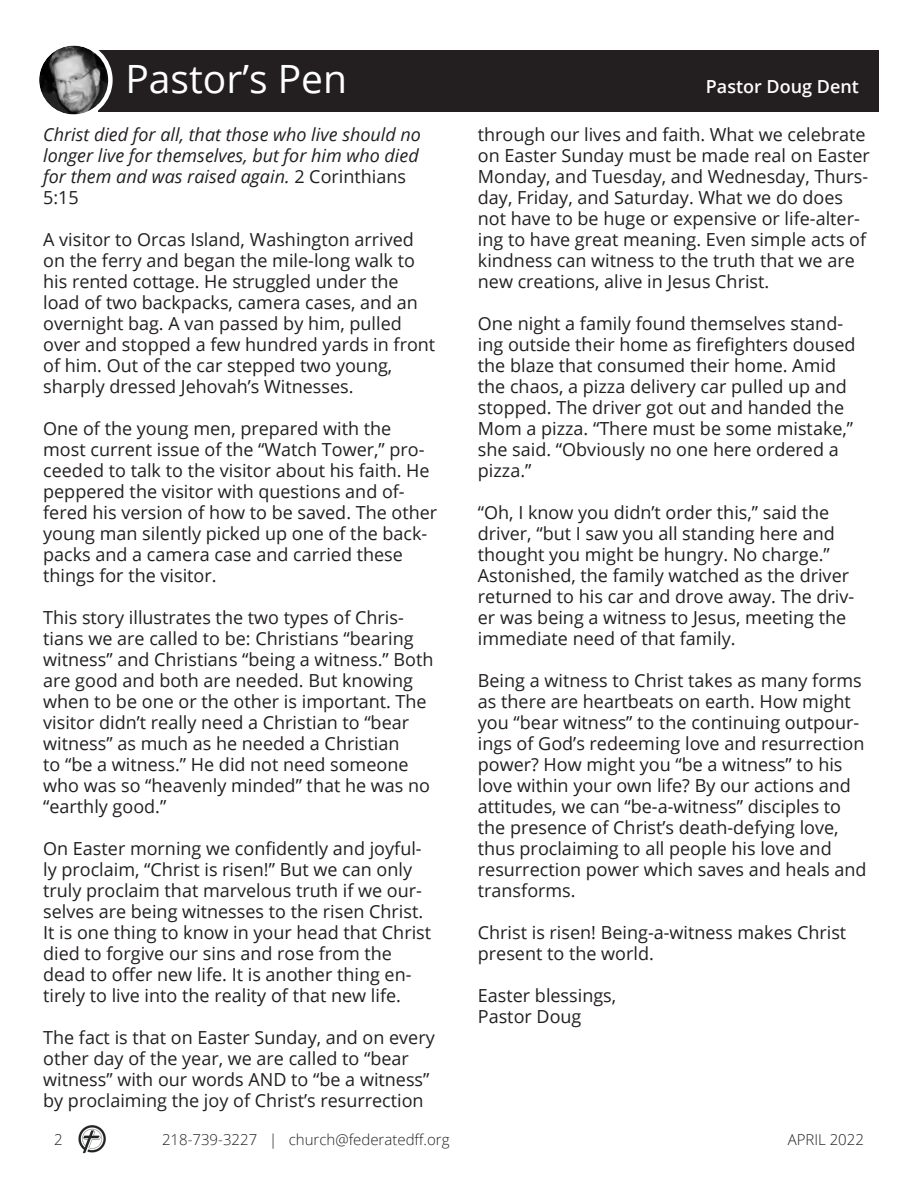
<style>
.page{position:relative;width:918px;height:1188px;background:#fff}
.page>*{position:absolute;margin:0;border:0;box-sizing:border-box;transform-origin:0 0}
.t1{font:39px "Open Sans";color:#fff}
.t2{font:18px/21px "Open Sans";color:#231f20}
.t3{font:italic 18px/21px "Open Sans";color:#231f20}
.t4{font:600 18px "Open Sans";color:#fff}
.t5{font:300 15px "Open Sans";color:#231f20}
.s1{font-style:normal}
</style>
<div class="page">
<img style="left:78px;top:1126px;width:28px;height:28px">
<div style="left:98px;top:50px;width:781px;height:62px;background:#231f20"></div>
<img style="left:39px;top:46px;width:69px;height:69px;border-radius:34px">
<div style="left:35px;top:41px;width:78px;height:78px;border:4px solid #fff;border-radius:50%"></div>
<p class="t1" style="left:125px;top:53px;width:223px">Pastor’s Pen</p>
<p class="t3" style="left:43px;top:124px;width:379px">Christ died for all, that those who live should no longer live for themselves, but for him who died for them and was raised again. <span class="s1">2 Corinthians 5:15</span></p>
<p class="t2" style="left:43px;top:229px;width:394px">A visitor to Orcas Island, Washington arrived on the ferry and began the mile-long walk to his rented cottage. He struggled under the load of two backpacks, camera cases, and an overnight bag. A van passed by him, pulled over and stopped a few hundred yards in front of him. Out of the car stepped two young, sharply dressed Jehovah’s Witnesses.</p>
<p class="t2" style="left:43px;top:418px;width:396px">One of the young men, prepared with the most current issue of the “Watch Tower,” pro&shy;ceeded to talk to the visitor about his faith. He peppered the visitor with questions and of&shy;fered his version of how to be saved. The other young man silently picked up one of the back&shy;packs and a camera case and carried these things for the visitor.</p>
<p class="t2" style="left:43px;top:607px;width:392px">This story illustrates the two types of Chris&shy;tians we are called to be: Christians “bearing witness” and Christians “being a witness.” Both are good and both are needed. But knowing when to be one or the other is important. The visitor didn’t really need a Christian to “bear witness” as much as he needed a Christian<br>to “be a witness.” He did not need someone who was so “heavenly minded” that he was no “earthly good.”</p>
<p class="t2" style="left:43px;top:838px;width:389px">On Easter morning we confidently and joyful&shy;ly proclaim, “Christ is risen!” But we can only truly proclaim that marvelous truth if we our&shy;selves are being witnesses to the risen Christ.<br>It is one thing to know in your head that Christ died to forgive our sins and rose from the dead to offer new life. It is another thing en&shy;tirely to live into the reality of that new life.</p>
<p class="t2" style="left:43px;top:1027px;width:393px">The fact is that on Easter Sunday, and on every other day of the year, we are called to “bear witness” with our words AND to “be a witness” by proclaiming the joy of Christ’s resurrection</p>
<p class="t4" style="left:706px;top:75px;width:155px">Pastor Doug Dent</p>
<p class="t2" style="left:478px;top:124px;width:393px">through our lives and faith. What we celebrate on Easter Sunday must be made real on Easter Monday, and Tuesday, and Wednesday, Thurs&shy;day, Friday, and Saturday. What we do does not have to be huge or expensive or life-alter&shy;ing to have great meaning. Even simple acts of kindness can witness to the truth that we are new creations, alive in Jesus Christ.</p>
<p class="t2" style="left:478px;top:313px;width:379px">One night a family found themselves stand&shy;ing outside their home as firefighters doused the blaze that consumed their home. Amid the chaos, a pizza delivery car pulled up and stopped. The driver got out and handed the Mom a pizza. “There must be some mistake,” she said. “Obviously no one here ordered a pizza.”</p>
<p class="t2" style="left:478px;top:502px;width:378px">“Oh, I know you didn’t order this,” said the driver, “but I saw you all standing here and thought you might be hungry. No charge.” Astonished, the family watched as the driver returned to his car and drove away. The driv&shy;er was being a witness to Jesus, meeting the immediate need of that family.</p>
<p class="t2" style="left:478px;top:670px;width:390px">Being a witness to Christ takes as many forms as there are heartbeats on earth. How might you “bear witness” to the continuing outpour&shy;ings of God’s redeeming love and resurrection power? How might you “be a witness” to his love within your own life? By our actions and attitudes, we can “be-a-witness” disciples to the presence of Christ’s death-defying love, thus proclaiming to all people his love and resurrection power which saves and heals and transforms.</p>
<p class="t2" style="left:478px;top:922px;width:370px">Christ is risen! Being-a-witness makes Christ present to the world.</p>
<p class="t2" style="left:478px;top:985px;width:140px">Easter blessings,</p>
<p class="t2" style="left:478px;top:1006px;width:105px">Pastor Doug</p>
<p class="t5" style="left:54px;top:1130px;width:10px">2</p>
<p class="t5" style="left:162px;top:1130px;width:289px">218-739-3227 | church@federatedff.org</p>
<p class="t5" style="left:788px;top:1130px;width:78px">APRIL 2022</p>
</div>
